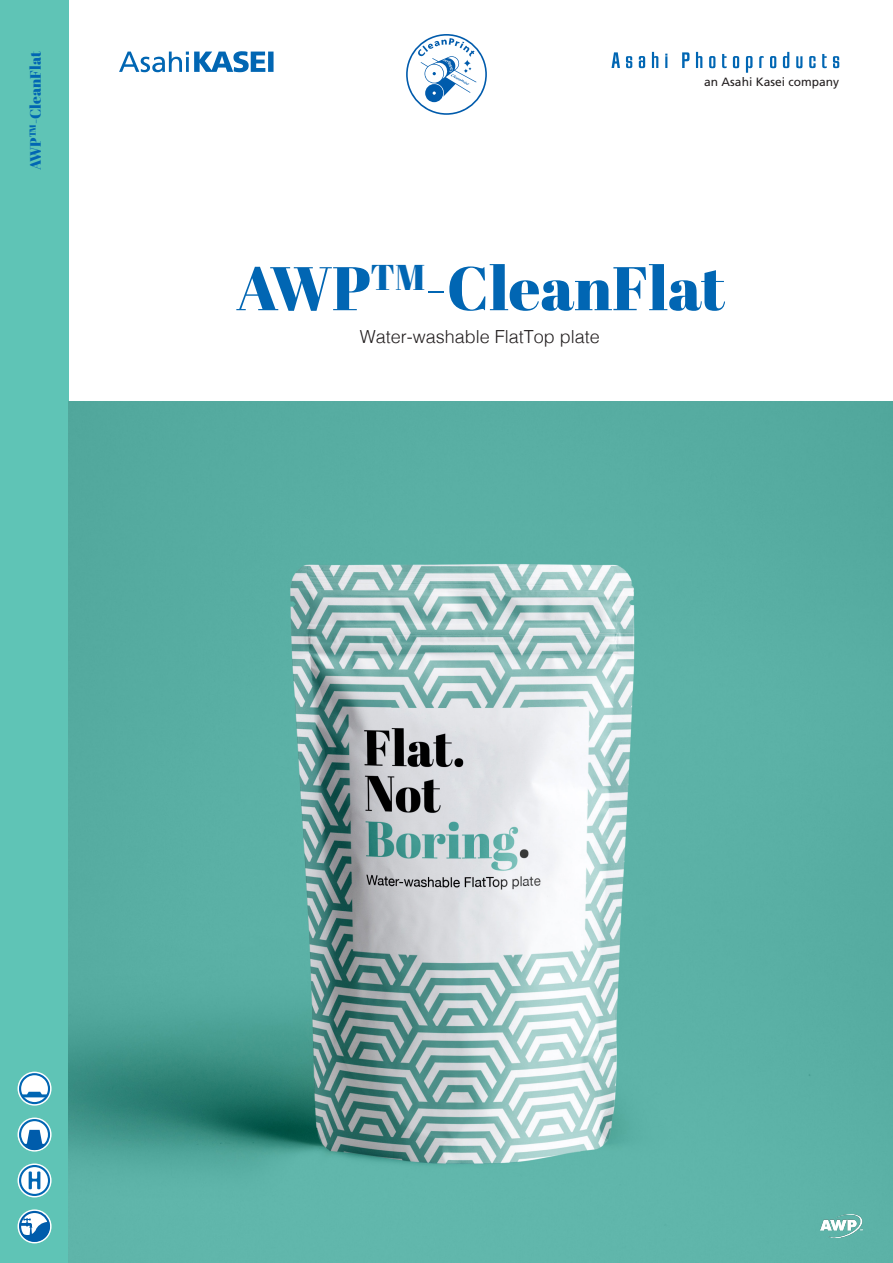
<style>
.page{position:relative;width:893px;height:1263px;background:#fff}
.page>*{position:absolute;margin:0;border:0;box-sizing:border-box;transform-origin:0 0}
.t1{font:61.5px "Abril Fatface";color:#0166b3}
.t2{font:300 18px "Helvetica";color:#231f20}
.t3{font:15px "Abril Fatface";color:#0166b3}
.t4{font:12px "Frutiger LT Std";color:#231f20}
</style>
<div class="page">
<div style="left:0;top:0;width:68px;height:1263px;background:#5fc4b6"></div>
<img style="left:68px;top:402px;width:825px;height:861px">
<svg style="left:119px;top:51px;width:155px;height:21px"></svg>
<svg style="left:406px;top:34px;width:81px;height:81px"></svg>
<svg style="left:18px;top:1117px;width:34px;height:34px"></svg>
<svg style="left:18px;top:1071px;width:34px;height:35px"></svg>
<svg style="left:18px;top:1072px;width:33px;height:33px"></svg>
<svg style="left:18px;top:1163px;width:34px;height:34px"></svg>
<div style="left:19px;top:1165px;width:31px;height:31px;border:2px solid #0166b3;border-radius:50%"></div>
<svg style="left:29px;top:1171px;width:11px;height:18px"></svg>
<svg style="left:18px;top:1209px;width:34px;height:34px"></svg>
<svg style="left:18px;top:1210px;width:33px;height:34px"></svg>
<img style="left:821px;top:1214px;width:42px;height:23px">
<svg style="left:611px;top:52px;width:9px;height:16px"></svg>
<svg style="left:626px;top:56px;width:6px;height:12px"></svg>
<svg style="left:639px;top:56px;width:6px;height:12px"></svg>
<svg style="left:652px;top:52px;width:6px;height:16px"></svg>
<svg style="left:665px;top:54px;width:2px;height:14px"></svg>
<svg style="left:682px;top:52px;width:7px;height:16px"></svg>
<svg style="left:696px;top:52px;width:6px;height:16px"></svg>
<svg style="left:709px;top:56px;width:6px;height:12px"></svg>
<svg style="left:722px;top:54px;width:5px;height:14px"></svg>
<svg style="left:733px;top:56px;width:6px;height:12px"></svg>
<svg style="left:746px;top:56px;width:6px;height:17px"></svg>
<svg style="left:759px;top:56px;width:5px;height:12px"></svg>
<svg style="left:770px;top:56px;width:6px;height:12px"></svg>
<svg style="left:783px;top:52px;width:6px;height:16px"></svg>
<svg style="left:796px;top:56px;width:6px;height:12px"></svg>
<svg style="left:809px;top:56px;width:7px;height:12px"></svg>
<svg style="left:822px;top:54px;width:5px;height:14px"></svg>
<svg style="left:833px;top:56px;width:6px;height:12px"></svg>
<svg style="left:18px;top:1118px;width:33px;height:33px"></svg>
<p class="t3" style="left:25px;top:170px;width:121px;rotate:-90deg">AWP<sup>TM</sup>-CleanFlat</p>
<p class="t4" style="left:704px;top:75px;width:136px">an Asahi Kasei company</p>
<p class="t1" style="left:236px;top:245px;width:491px">AWP<sup>TM</sup>-CleanFlat</p>
<p class="t2" style="left:360px;top:321px;width:242px">Water-washable FlatTop plate</p>
</div>
